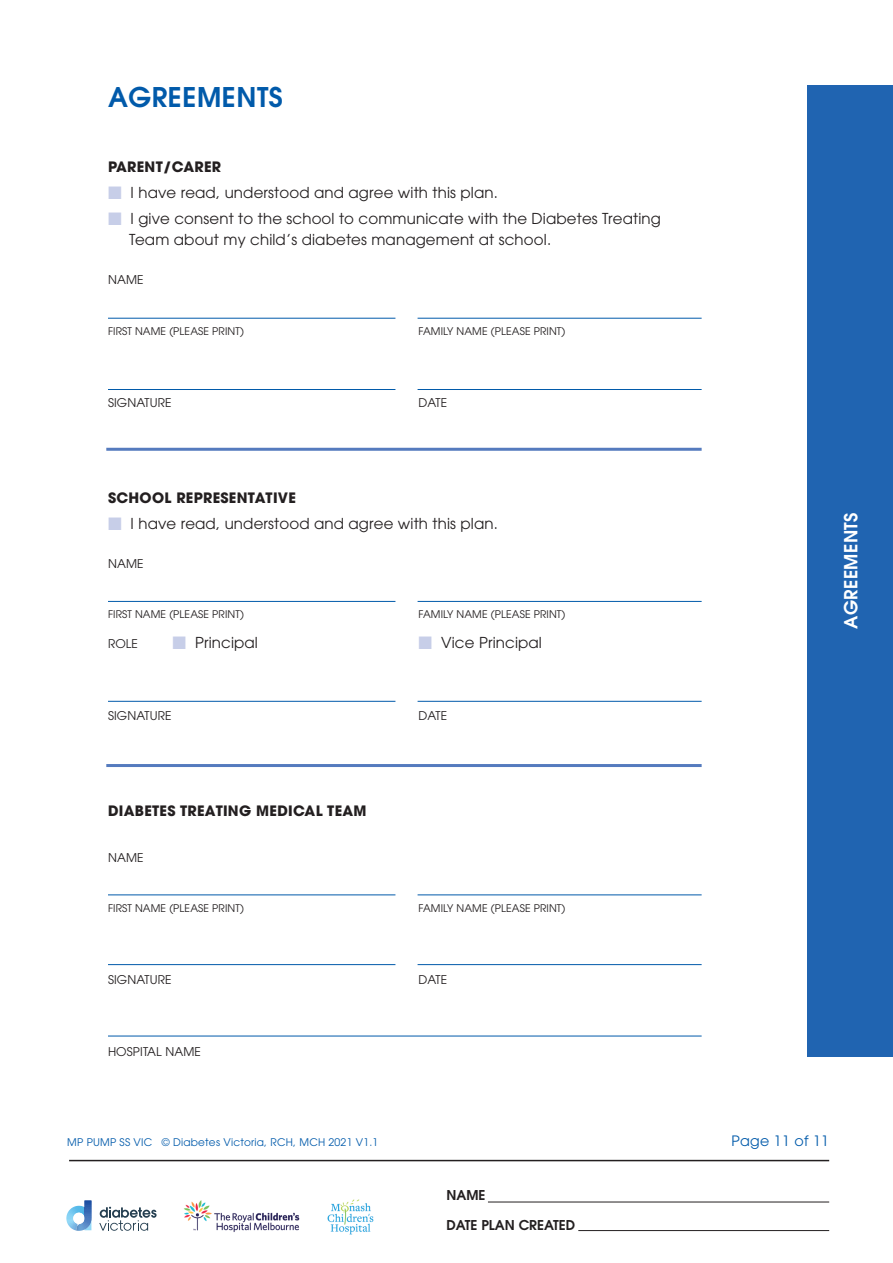
<style>
.page{position:relative;width:893px;height:1263px;background:#fff}
.page>*{position:absolute;margin:0;border:0;box-sizing:border-box;transform-origin:0 0}
.t1{font:600 27px "Avant Garde";letter-spacing:.02em;color:#015aaa}
.t2{font:600 18px "Avant Garde";letter-spacing:.02em;color:#fff}
.t3{font:15px/21.8px "Avant Garde";letter-spacing:.01em;color:#231f20}
.t4{font:700 14.25px "Avant Garde";letter-spacing:.02em;color:#231f20}
.t5{font:14.25px "Avant Garde";letter-spacing:.02em;color:#015aaa}
.t6{font:600 13.5px "Avant Garde";color:#231f20}
.t7{font:12px "Avant Garde";letter-spacing:.01em;color:#231f20}
.t8{font:10.5px "Avant Garde";letter-spacing:-.02em;color:#231f20}
.t9{font:10.5px "Avant Garde";letter-spacing:.02em;color:#015aaa}
.s1{color:#c7cee8}
</style>
<div class="page">
<hr style="left:69px;top:1160px;width:760px;height:1px;background:#231f20">
<div style="left:808px;top:85px;width:85px;height:971px;background:#2064b1"></div>
<hr style="left:488px;top:1201px;width:341px;height:1px;background:#231f20">
<hr style="left:578px;top:1230px;width:251px;height:1px;background:#231f20">
<svg style="left:99px;top:1207px;width:58px;height:24px"></svg>
<img style="left:76px;top:1230px;width:15px;height:1px">
<svg style="left:66px;top:1200px;width:25px;height:30px"></svg>
<img style="left:328px;top:1199px;width:46px;height:35px">
<img style="left:184px;top:1200px;width:116px;height:32px">
<hr style="left:106px;top:448px;width:596px;height:3px;background:#557bbe">
<hr style="left:106px;top:764px;width:596px;height:3px;background:#557bbe">
<hr style="left:108px;top:318px;width:287px;height:1px;background:#015aaa">
<hr style="left:108px;top:601px;width:287px;height:1px;background:#015aaa">
<hr style="left:108px;top:894px;width:287px;height:1px;background:#015aaa">
<hr style="left:108px;top:389px;width:287px;height:1px;background:#015aaa">
<hr style="left:108px;top:701px;width:287px;height:1px;background:#015aaa">
<hr style="left:108px;top:964px;width:287px;height:1px;background:#015aaa">
<hr style="left:108px;top:1035px;width:594px;height:1px;background:#015aaa">
<hr style="left:418px;top:318px;width:284px;height:1px;background:#015aaa">
<hr style="left:418px;top:601px;width:284px;height:1px;background:#015aaa">
<hr style="left:418px;top:894px;width:284px;height:1px;background:#015aaa">
<hr style="left:418px;top:389px;width:284px;height:1px;background:#015aaa">
<hr style="left:418px;top:701px;width:284px;height:1px;background:#015aaa">
<hr style="left:418px;top:964px;width:284px;height:1px;background:#015aaa">
<h1 class="t1" style="left:108px;top:79px;width:176px">AGREEMENTS</h1>
<p class="t4" style="left:108px;top:157px;width:115px">PARENT/CARER</p>
<p class="t3" style="left:108px;top:182px;width:391px"><span class="s1">■</span> I have read, understood and agree with this plan.</p>
<p class="t3" style="left:129px;top:207px;width:533px;text-indent:-21px"><span class="s1">■</span> I give consent to the school to communicate with the Diabetes Treating<br>Team about my child’s diabetes management at school.</p>
<p class="t7" style="left:108px;top:273px;width:19px">Name</p>
<p class="t8" style="left:108px;top:325px;width:11px">First</p>
<p class="t8" style="left:135px;top:325px;width:9px">name</p>
<p class="t8" style="left:169px;top:325px;width:11px">(please</p>
<p class="t8" style="left:212px;top:325px;width:7px">print</p>
<p class="t8" style="left:240px;top:325px;width:5px">)</p>
<p class="t8" style="left:419px;top:325px;width:12px">Family</p>
<p class="t8" style="left:457px;top:325px;width:9px">name</p>
<p class="t8" style="left:491px;top:325px;width:11px">(please</p>
<p class="t8" style="left:534px;top:325px;width:7px">print</p>
<p class="t8" style="left:561px;top:325px;width:5px">)</p>
<p class="t7" style="left:108px;top:395px;width:15px">Signature</p>
<p class="t7" style="left:418px;top:395px;width:17px">Date</p>
<p class="t4" style="left:108px;top:488px;width:33px">SCHOOL</p>
<p class="t4" style="left:176px;top:488px;width:121px">REPRESENTATIVE</p>
<p class="t3" style="left:108px;top:513px;width:391px"><span class="s1">■</span> I have read, understood and agree with this plan.</p>
<p class="t7" style="left:108px;top:557px;width:19px">Name</p>
<p class="t8" style="left:108px;top:608px;width:11px">First</p>
<p class="t8" style="left:135px;top:608px;width:9px">name</p>
<p class="t8" style="left:169px;top:608px;width:11px">(please</p>
<p class="t8" style="left:212px;top:608px;width:7px">print</p>
<p class="t8" style="left:240px;top:608px;width:5px">)</p>
<p class="t8" style="left:419px;top:608px;width:12px">Family</p>
<p class="t8" style="left:457px;top:608px;width:9px">name</p>
<p class="t8" style="left:491px;top:608px;width:11px">(please</p>
<p class="t8" style="left:534px;top:608px;width:7px">print</p>
<p class="t8" style="left:561px;top:608px;width:5px">)</p>
<p class="t7" style="left:108px;top:637px;width:16px">Role</p>
<p class="t3" style="left:172px;top:632px;width:87px"><span class="s1">■</span> Principal</p>
<p class="t3" style="left:418px;top:632px;width:125px"><span class="s1">■</span> Vice Principal</p>
<p class="t7" style="left:108px;top:709px;width:13px">Signature</p>
<p class="t7" style="left:418px;top:709px;width:17px">Date</p>
<p class="t2" style="left:839px;top:629px;width:118px;rotate:-90deg">AGREEMENTS</p>
<p class="t4" style="left:108px;top:802px;width:258px">DIABETES TREATI NG MEDICAL TEAM</p>
<p class="t7" style="left:108px;top:851px;width:19px">Name</p>
<p class="t8" style="left:108px;top:902px;width:11px">First</p>
<p class="t8" style="left:135px;top:902px;width:9px">name</p>
<p class="t8" style="left:169px;top:902px;width:11px">(please</p>
<p class="t8" style="left:212px;top:902px;width:7px">print</p>
<p class="t8" style="left:240px;top:902px;width:5px">)</p>
<p class="t8" style="left:419px;top:902px;width:12px">Family</p>
<p class="t8" style="left:457px;top:902px;width:9px">name</p>
<p class="t8" style="left:491px;top:902px;width:11px">(please</p>
<p class="t8" style="left:534px;top:902px;width:7px">print</p>
<p class="t8" style="left:561px;top:902px;width:5px">)</p>
<p class="t7" style="left:108px;top:973px;width:13px">Signature</p>
<p class="t7" style="left:418px;top:973px;width:17px">Date</p>
<p class="t7" style="left:108px;top:1045px;width:94px">HOSPITAL NAME</p>
<p class="t9" style="left:67px;top:1136px;width:313px">MP PUMP SS VIC © Diabetes Victoria, RCH, MCH 2021 V1.1</p>
<p class="t5" style="left:731px;top:1132px;width:99px">Page 11 of 11</p>
<p class="t6" style="left:446px;top:1187px;width:39px">NAME</p>
<p class="t6" style="left:446px;top:1217px;width:18px">DATE</p>
<p class="t6" style="left:481px;top:1217px;width:57px">PLAN CREATED</p>
</div>
